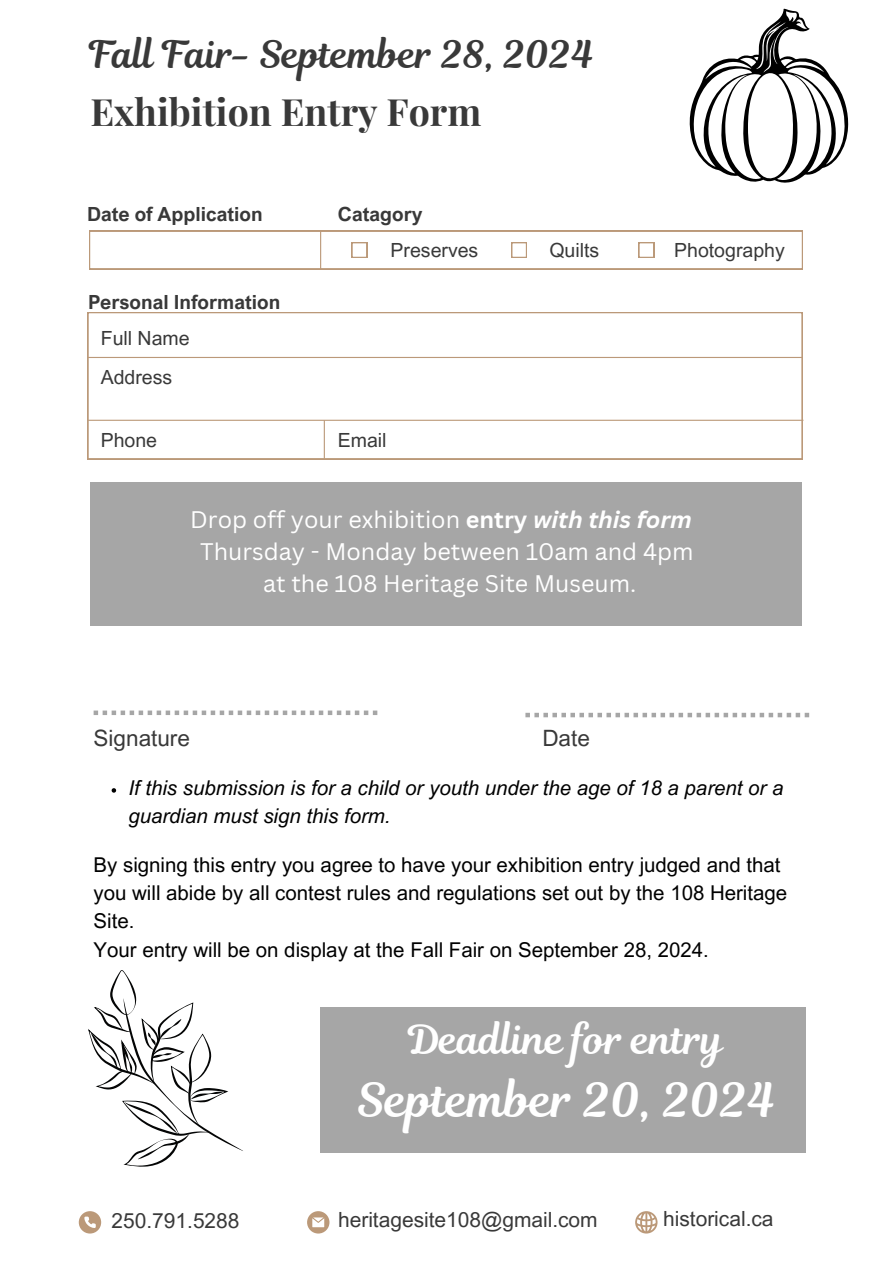
<style>
.page{position:relative;width:894px;height:1264px;background:#fff}
.page>*{position:absolute;margin:0;border:0;box-sizing:border-box;transform-origin:0 0}
.t1{font:46.65px "Magnolia Script";color:#fff}
.t2{font:39.6px "Magnolia Script";color:#fff}
.t3{font:37.5px "Magnolia Script";color:#393939}
.t4{font:700 37.5px "Playfair Display";color:#393939}
.t5{font:23.4px "Canva Sans";color:#fff}
.t6{font:22.5px "Arial MT Pro";color:#393939}
.t7{font:20.85px "Arial MT Pro";color:#393939}
.t8{font:20.4px/28.2px "Arial MT Pro";color:#000}
.t9{font:italic 20.4px/28.2px "Arial MT Pro";color:#000}
.t10{font:19.5px "Arial MT Pro";color:#393939}
.t11{font:700 19.5px "Arial Nova";color:#393939}
.s1{font-weight:700}
.s2{font-weight:700;font-style:italic}
</style>
<div class="page">
<svg style="left:88px;top:312px;width:714px;height:146px"></svg>
<svg style="left:89px;top:231px;width:713px;height:38px"></svg>
<hr style="left:320px;top:231px;width:1px;height:38px;background:#bb9979">
<hr style="left:88px;top:357px;width:714px;height:1px;background:#bb9979">
<hr style="left:88px;top:420px;width:715px;height:1px;background:#bb9979">
<hr style="left:324px;top:420px;width:1px;height:38px;background:#bb9979">
<div style="left:90px;top:482px;width:712px;height:144px;background:#a6a6a6"></div>
<hr style="left:87px;top:458px;width:715px;height:2px;background:#bb9979">
<svg style="left:689px;top:9px;width:159px;height:174px"></svg>
<svg style="left:88px;top:970px;width:155px;height:196px"></svg>
<svg style="left:79px;top:1211px;width:22px;height:22px"></svg>
<svg style="left:307px;top:1211px;width:22px;height:22px"></svg>
<svg style="left:635px;top:1211px;width:22px;height:22px"></svg>
<div style="left:320px;top:1007px;width:485px;height:145px;background:#a6a6a6"></div>
<svg style="left:94px;top:710px;width:283px;height:5px"></svg>
<svg style="left:525px;top:712px;width:284px;height:5px"></svg>
<svg style="left:112px;top:788px;width:4px;height:4px"></svg>
<p class="t3" style="left:89px;top:29px;width:505px">Fall Fair- September 28, 2024</p>
<p class="t4" style="left:90px;top:85px;width:392px">Exhibition Entry Form</p>
<h4 class="t11" style="left:87px;top:202px;width:177px">Date of Application</h4>
<h4 class="t11" style="left:88px;top:290px;width:194px">Personal Information</h4>
<p class="t10" style="left:101px;top:330px;width:90px">Full Name</p>
<p class="t10" style="left:101px;top:370px;width:73px">Address</p>
<h1 class="t11" style="left:338px;top:202px;width:86px">Catagory</h1>
<p class="t10" style="left:390px;top:243px;width:89px">Preserves</p>
<p class="t10" style="left:101px;top:432px;width:58px">Phone</p>
<p class="t10" style="left:338px;top:432px;width:50px">Email</p>
<h4 class="t10" style="left:549px;top:243px;width:51px">Quilts</h4>
<p class="t10" style="left:674px;top:243px;width:112px">Photography</p>
<h2 class="t5" style="left:190px;top:503px;width:503px">Drop off your exhibition <span class="s1">entry</span> <span class="s2">with this form</span></h2>
<h2 class="t5" style="left:200px;top:535px;width:495px">Thursday - Monday between 10am and 4pm</h2>
<h2 class="t5" style="left:263px;top:567px;width:374px">at the 108 Heritage Site Museum.</h2>
<p class="t6" style="left:94px;top:730px;width:98px">Signature</p>
<p class="t6" style="left:542px;top:730px;width:49px">Date</p>
<p class="t9" style="left:128px;top:776px;width:656px">If this submission is for a child or youth under the age of 18 a parent or a guardian must sign this form.</p>
<p class="t8" style="left:94px;top:853px;width:695px">By signing this entry you agree to have your exhibition entry judged and that you will abide by all contest rules and regulations set out by the 108 Heritage<br>Site.</p>
<h2 class="t8" style="left:94px;top:937px;width:616px">Your entry will be on display at the Fall Fair on September 28, 2024.</h2>
<p class="t2" style="left:408px;top:1012px;width:317px">Deadline for entry</p>
<p class="t1" style="left:357px;top:1067px;width:418px">September 20, 2024</p>
<h3 class="t7" style="left:112px;top:1213px;width:129px">250.791.5288</h3>
<h3 class="t7" style="left:338px;top:1211px;width:261px">heritagesite108@gmail.com</h3>
<h3 class="t7" style="left:663px;top:1210px;width:112px">historical.ca</h3>
</div>
